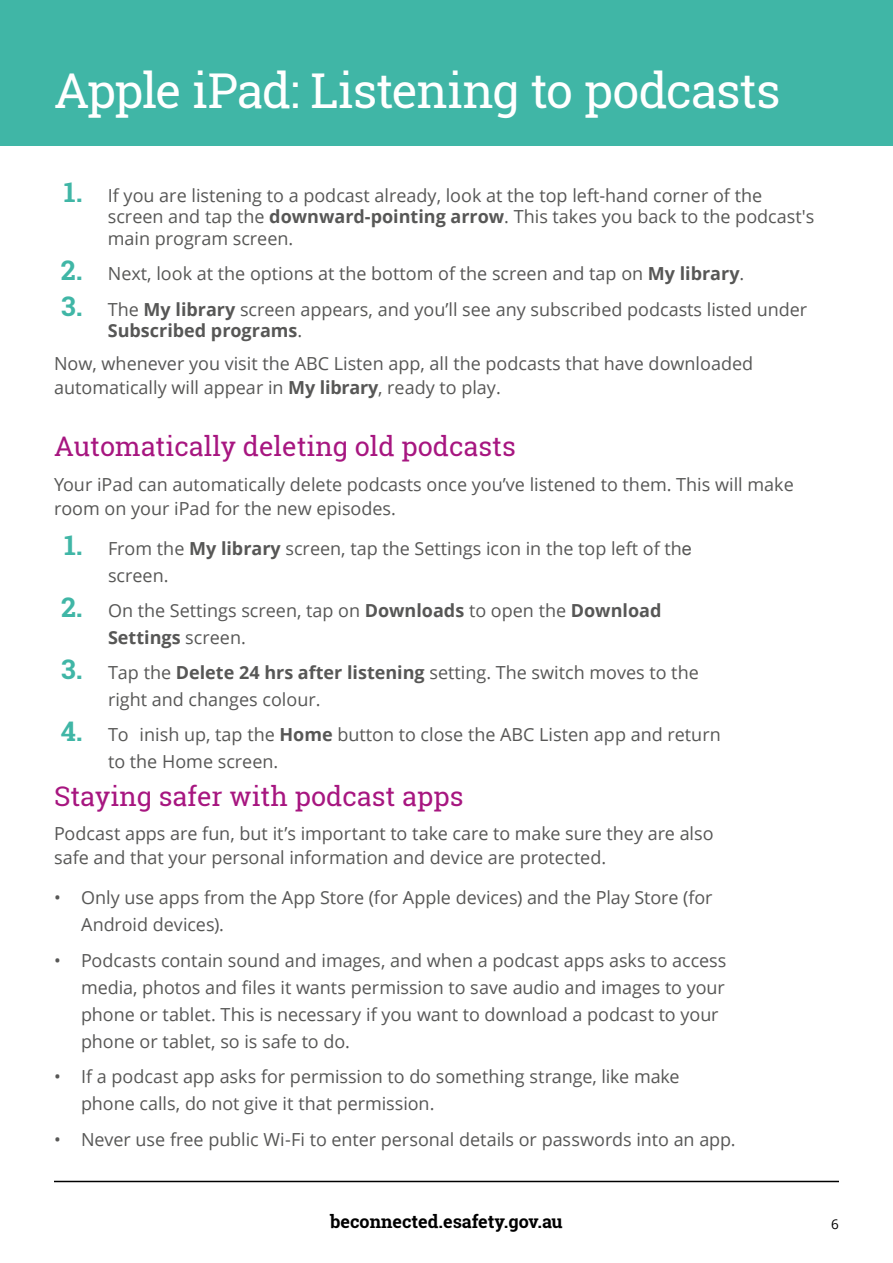
<style>
.page{position:relative;width:893px;height:1263px;background:#fff}
.page>*{position:absolute;margin:0;border:0;box-sizing:border-box;transform-origin:0 0}
.t1{font:48px "Roboto Slab";letter-spacing:-.025em;color:#fff}
.t2{font:27px "Roboto Slab";color:#a71680}
.t3{font:18px/27px "Open Sans";color:#575756}
.t4{font:18px/21.6px "Open Sans";color:#575756}
.t5{font:700 18px "Roboto Slab";color:#000}
.t6{font:13.5px "Open Sans";color:#000}
.s1{font-family:"Roboto Slab";font-weight:700;font-size:27px;color:#40b6a6}
.s2{font-weight:700}
.s3{font-style:inherit}
.s4{font-family:"Arial"}
</style>
<div class="page">
<hr style="left:54px;top:1181px;width:785px;height:1px;background:#000">
<div style="left:0;top:0;width:893px;height:145px;background:#40b6a6"></div>
<h1 class="t1" style="left:54px;top:58px;width:728px">Apple iPad: Listening to podcasts</h1>
<p class="t4" style="left:108px;top:184px;width:708px;text-indent:-44px"><span class="s1">1.</span> If you are listening to a podcast already, look at the top left-hand corner of the screen and tap the <span class="s2">downward-pointing arrow</span>. This takes you back to the podcast's main program screen.</p>
<p class="t4" style="left:61px;top:262px;width:685px"><span class="s1">2.</span> Next, look at the options at the bottom of the screen and tap on <span class="s2">My library</span>.</p>
<p class="t4" style="left:108px;top:298px;width:701px;text-indent:-47px"><span class="s1">3.</span> The <span class="s2">My library</span> screen appears, and you’ll see any subscribed podcasts listed under<br><span class="s2">Subscribed programs</span><span class="s3">.</span></p>
<p class="t3" style="left:54px;top:351px;width:701px;line-height:24px">Now, whenever you visit the ABC Listen app, all the podcasts that have downloaded automatically will appear in <span class="s2">My library</span>, ready to play.</p>
<h2 class="t2" style="left:54px;top:428px;width:463px">Automatically deleting old podcasts</h2>
<p class="t3" style="left:54px;top:472px;width:741px;line-height:24px">Your iPad can automatically delete podcasts once you’ve listened to them. This will make room on your iPad for the new episodes.</p>
<p class="t3" style="left:108px;top:534px;width:585px;text-indent:-44px"><span class="s1">1.</span> From the <span class="s2">My library</span> screen, tap the Settings icon in the top <span class="s3">lef</span>t of th<span class="s4">e </span>screen.</p>
<p class="t3" style="left:108px;top:597px;width:555px;text-indent:-47px"><span class="s1">2.</span> On the Settings screen, tap on <span class="s2">Downloads</span> to open the <span class="s2">Download<br>Settings</span> screen.</p>
<p class="t3" style="left:108px;top:659px;width:592px;text-indent:-47px"><span class="s1">3.</span> Tap the <span class="s2">Delete 24 hrs after listening</span> setting. The switch moves to the right and changes colour.</p>
<p class="t3" style="left:108px;top:721px;width:614px;text-indent:-47px"><span class="s1">4.</span> To inish up, tap the <span class="s2">Home</span> button to close the ABC Listen app and return to the Home screen.</p>
<h2 class="t2" style="left:54px;top:777px;width:411px">Staying safer with podcast apps</h2>
<p class="t3" style="left:54px;top:821px;width:661px;line-height:24px">Podcast apps are fun, but it’s important to take care to make sure they are also safe and that your personal information and device are protected.</p>
<p class="t3" style="left:81px;top:883px;width:633px;text-indent:-27px">• Only use apps from the App Store (for Apple devices) and the Play Store (for<br>Android devices).</p>
<p class="t3" style="left:81px;top:946px;width:647px;text-indent:-27px">• Podcasts contain sound and images, and when a podcast apps asks to access media, photos and files it wants permission to save audio and images to your phone or tablet. This is necessary if you want to download a podcast to your phone or tablet, so is safe to do.</p>
<p class="t3" style="left:81px;top:1062px;width:600px;text-indent:-27px">• If a podcast app asks for permission to do something strange, like make phone calls, do not give it that permission.</p>
<p class="t3" style="left:54px;top:1125px;width:683px">• Never use free public Wi-Fi to enter personal details or passwords into an app.</p>
<p class="t5" style="left:330px;top:1209px;width:234px">beconnected.esafety.gov.au</p>
<p class="t6" style="left:831px;top:1214px;width:9px">6</p>
</div>
